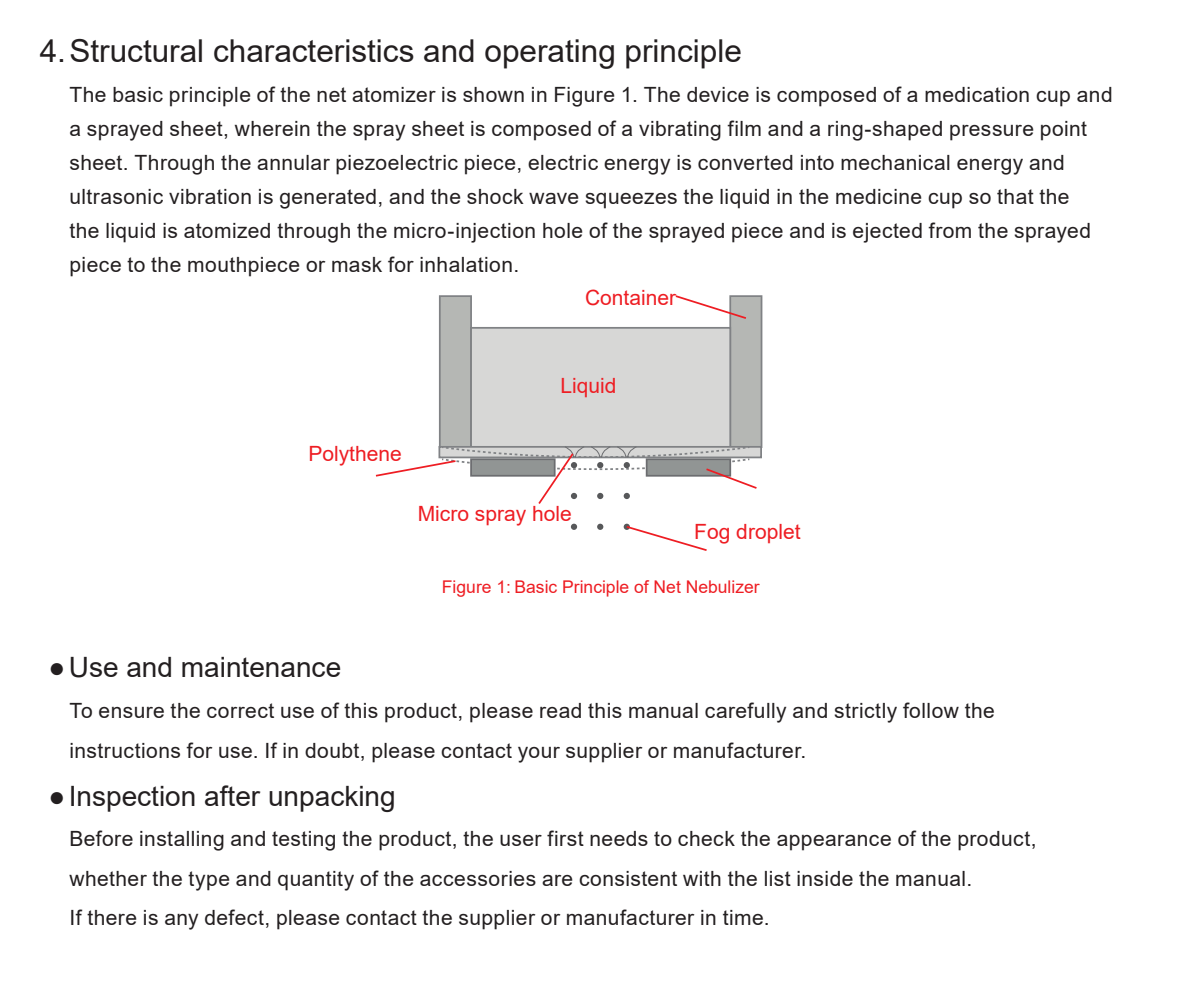
<style>
.page{position:relative;width:1191px;height:993px;background:#fff}
.page>*{position:absolute;margin:0;border:0;box-sizing:border-box;transform-origin:0 0}
.t1{font:31.5px "Arial";color:#231f20}
.t2{font:28px "Arial";color:#231f20}
.t3{font:21px/33.9px "Arial";letter-spacing:.02em;color:#231f20}
.t4{font:21px "Arial";color:#ee1d23}
.t5{font:17.5px "Arial";color:#ee1d23}
</style>
<div class="page">
<div style="left:439px;top:295px;width:33px;height:153px;background:#b5b7b4;border:2px solid #808285"></div>
<div style="left:729px;top:295px;width:33px;height:153px;background:#b5b7b4;border:2px solid #808285"></div>
<div style="left:470px;top:327px;width:261px;height:121px;background:#d7d7d6;border:2px solid #808285"></div>
<svg style="left:571px;top:523px;width:6px;height:6px"></svg>
<svg style="left:597px;top:523px;width:6px;height:6px"></svg>
<svg style="left:675px;top:295px;width:73px;height:25px"></svg>
<svg style="left:624px;top:524px;width:83px;height:27px"></svg>
<svg style="left:375px;top:445px;width:383px;height:59px"></svg>
<h1 class="t1" style="left:40px;top:29px;width:704px">4. Structural characteristics and operating principle</h1>
<p class="t3" style="left:69px;top:77px;width:1044px">The basic principle of the net atomizer is shown in Figure 1. The device is composed of a medication cup and a sprayed sheet, wherein the spray sheet is composed of a vibrating film and a ring-shaped pressure point sheet. Through the annular piezoelectric piece, electric energy is converted into mechanical energy and ultrasonic vibration is generated, and the shock wave squeezes the liquid in the medicine cup so that the<br>the liquid is atomized through the micro-injection hole of the sprayed piece and is ejected from the sprayed piece to the mouthpiece or mask for inhalation.</p>
<p class="t4" style="left:585px;top:283px;width:93px">Container</p>
<p class="t4" style="left:560px;top:371px;width:58px">Liquid</p>
<p class="t4" style="left:308px;top:439px;width:95px">Polythene</p>
<p class="t4" style="left:418px;top:499px;width:156px">Micro spray hole</p>
<p class="t4" style="left:694px;top:516px;width:108px">Fog droplet</p>
<p class="t5" style="left:442px;top:575px;width:319px">Figure 1: Basic Principle of Net Nebulizer</p>
<h2 class="t2" style="left:48px;top:647px;width:294px">● Use and maintenance</h2>
<p class="t3" style="left:69px;top:690px;width:927px;line-height:39.6px">To ensure the correct use of this product, please read this manual carefully and strictly follow the instructions for use. If in doubt, please contact your supplier or manufacturer.</p>
<h2 class="t2" style="left:48px;top:776px;width:349px">● Inspection after unpacking</h2>
<p class="t3" style="left:69px;top:818px;width:968px;line-height:39.6px">Before installing and testing the product, the user first needs to check the appearance of the product, whether the type and quantity of the accessories are consistent with the list inside the manual.<br>If there is any defect, please contact the supplier or manufacturer in time.</p>
</div>
